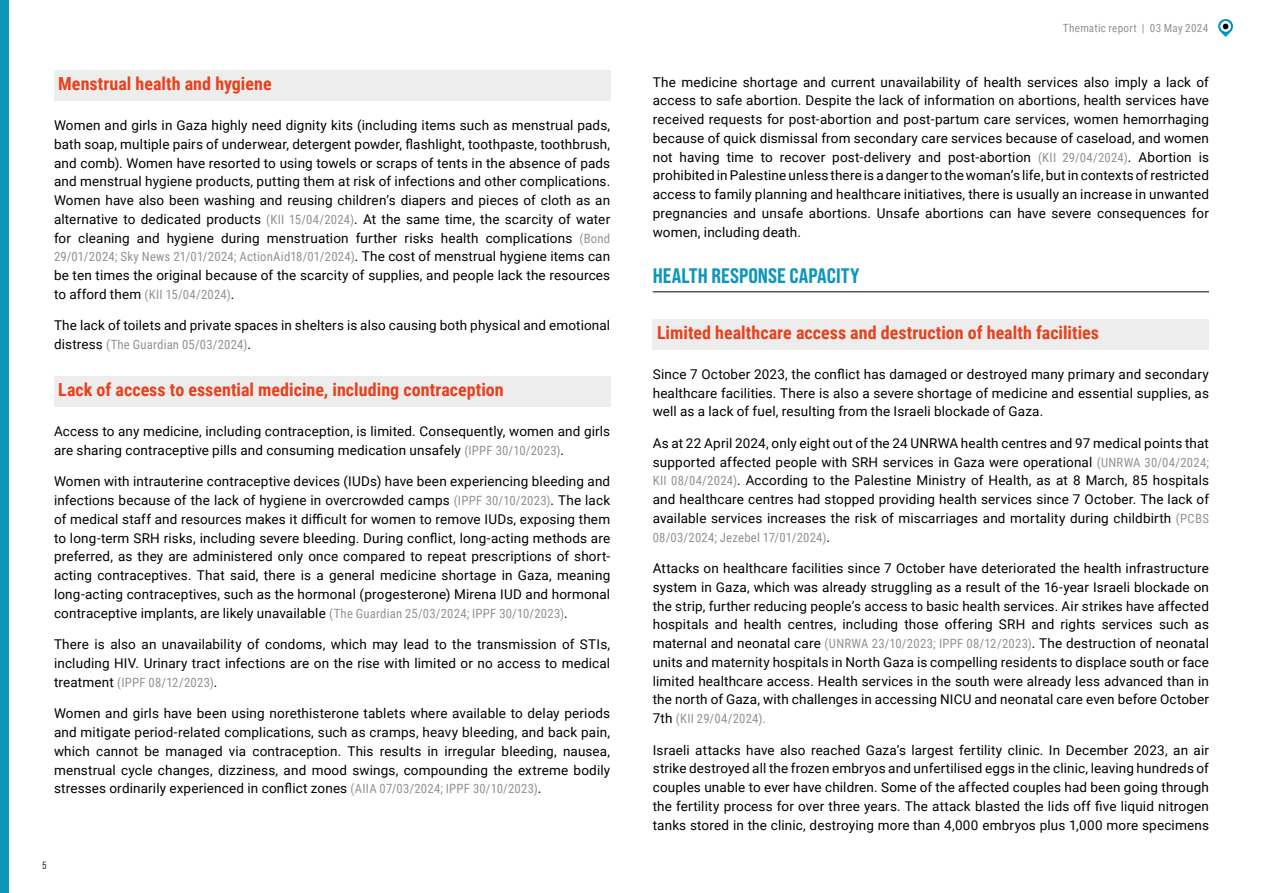
<style>
.page{position:relative;width:1263px;height:893px;background:#fff}
.page>*{position:absolute;margin:0;border:0;box-sizing:border-box;transform-origin:0 0}
.t1{font:21px "Bebas Neue Pro Semi Exp X Bold";color:#0c96ba}
.t2{font:700 18px "Roboto Condensed";color:#e7411d}
.t3{font:13.5px/18.8px "Roboto";letter-spacing:.01em;color:#000;text-align:justify}
.t4{font:12.75px "Roboto Condensed";letter-spacing:.015em;color:#929292}
.t5{font:11.25px "Roboto Condensed";letter-spacing:.02em;color:#929292}
.t6{font:10.5px "Bebas Neue Pro Middle";color:#000}
.s1{font-family:"Roboto Condensed";font-size:12.75px;color:#929292}
.s2{font-family:"Roboto";font-size:13.5px;color:#000}
</style>
<div class="page">
<svg style="left:1218px;top:19px;width:15px;height:18px"></svg>
<div style="left:0;top:0;width:9px;height:893px;background:#0c96ba"></div>
<div style="left:54px;top:70px;width:556px;height:31px;background:#ededed"></div>
<div style="left:54px;top:376px;width:556px;height:31px;background:#ededed"></div>
<hr style="left:653px;top:292px;width:556px;height:1px;background:#000">
<div style="left:653px;top:319px;width:556px;height:31px;background:#ededed"></div>
<h2 class="t2" style="left:58px;top:71px;width:215px">Menstrual health and hygiene</h2>
<p class="t3" style="left:54px;top:115px;width:558px">Women and girls in Gaza highly need dignity kits (including items such as menstrual pads, bath soap, multiple pairs of underwear, detergent powder, flashlight, toothpaste, toothbrush, and comb). Women have resorted to using towels or scraps of tents in the absence of pads and menstrual hygiene products, putting them at risk of infections and other complications.<br>Women have also been washing and reusing children’s diapers and pieces of cloth as an alternative to dedicated products <span class="s1">(KII 15/04/2024)</span>. At the same time, the scarcity of water for cleaning and hygiene during menstruation further risks health complications <span class="s1">(Bond</span></p>
<p class="t4" style="left:54px;top:248px;width:558px">29/01/2024; Sky News 21/01/2024; ActionAid18/01/2024)<span class="s2">. The cost of menstrual hygiene items can</span></p>
<p class="t3" style="left:54px;top:265px;width:558px">be ten times the original because of the scarcity of supplies, and people lack the resources</p>
<p class="t4" style="left:54px;top:285px;width:182px"><span class="s2">to afford them</span> (KII 15/04/2024)<span class="s2">.</span></p>
<p class="t3" style="left:54px;top:316px;width:558px">The lack of toilets and private spaces in shelters is also causing both physical and emotional</p>
<p class="t4" style="left:54px;top:336px;width:199px"><span class="s2">distress</span> (The Guardian 05/03/2024)<span class="s2">.</span></p>
<h2 class="t2" style="left:58px;top:377px;width:447px">Lack of access to essential medicine, including contraception</h2>
<p class="t3" style="left:54px;top:421px;width:558px">Access to any medicine, including contraception, is limited. Consequently, women and girls are sharing contraceptive pills and consuming medication unsafely <span class="s1">(IPPF 30/10/2023)</span>.</p>
<p class="t3" style="left:54px;top:472px;width:558px">Women with intrauterine contraceptive devices (IUDs) have been experiencing bleeding and infections because of the lack of hygiene in overcrowded camps <span class="s1">(IPPF 30/10/2023)</span>. The lack of medical staff and resources makes it difficult for women to remove IUDs, exposing them to long-term SRH risks, including severe bleeding. During conflict, long-acting methods are preferred, as they are administered only once compared to repeat prescriptions of short&shy;acting contraceptives. That said, there is a general medicine shortage in Gaza, meaning long-acting contraceptives, such as the hormonal (progesterone) Mirena IUD and hormonal contraceptive implants, are likely unavailable <span class="s1">(The Guardian 25/03/2024; IPPF 30/10/2023)</span>.</p>
<p class="t3" style="left:54px;top:635px;width:558px">There is also an unavailability of condoms, which may lead to the transmission of STIs, including HIV. Urinary tract infections are on the rise with limited or no access to medical</p>
<p class="t4" style="left:54px;top:673px;width:165px"><span class="s2">treatment</span> (IPPF 08/12/2023)<span class="s2">.</span></p>
<p class="t3" style="left:54px;top:704px;width:558px">Women and girls have been using norethisterone tablets where available to delay periods and mitigate period-related complications, such as cramps, heavy bleeding, and back pain, which cannot be managed via contraception. This results in irregular bleeding, nausea, menstrual cycle changes, dizziness, and mood swings, compounding the extreme bodily stresses ordinarily experienced in conflict zones <span class="s1">(AIIA 07/03/2024; IPPF 30/10/2023)</span>.</p>
<p class="t6" style="left:43px;top:859px;width:5px">5</p>
<p class="t5" style="left:1063px;top:20px;width:147px">Thematic report | 03 May 2024</p>
<p class="t3" style="left:653px;top:72px;width:558px">The medicine shortage and current unavailability of health services also imply a lack of access to safe abortion. Despite the lack of information on abortions, health services have received requests for post-abortion and post-partum care services, women hemorrhaging because of quick dismissal from secondary care services because of caseload, and women not having time to recover post-delivery and post-abortion <span class="s1">(KII 29/04/2024)</span>. Abortion is prohibited in Palestine unless there is a danger to the woman’s life, but in contexts of restricted access to family planning and healthcare initiatives, there is usually an increase in unwanted pregnancies and unsafe abortions. Unsafe abortions can have severe consequences for women, including death.</p>
<h1 class="t1" style="left:653px;top:263px;width:208px">HEALTH RESPONSE CAPACITY</h1>
<h2 class="t2" style="left:657px;top:320px;width:443px">Limited healthcare access and destruction of health facilities</h2>
<p class="t3" style="left:653px;top:364px;width:558px">Since 7 October 2023, the conflict has damaged or destroyed many primary and secondary healthcare facilities. There is also a severe shortage of medicine and essential supplies, as well as a lack of fuel, resulting from the Israeli blockade of Gaza.</p>
<p class="t3" style="left:653px;top:433px;width:558px">As at 22 April 2024, only eight out of the 24 UNRWA health centres and 97 medical points that supported affected people with SRH services in Gaza were operational <span class="s1">(UNRWA 30/04/2024; KII 08/04/2024)</span>. According to the Palestine Ministry of Health, as at 8 March, 85 hospitals and healthcare centres had stopped providing health services since 7 October. The lack of available services increases the risk of miscarriages and mortality during childbirth <span class="s1">(PCBS</span></p>
<p class="t4" style="left:653px;top:528px;width:179px">08/03/2024; Jezebel 17/01/2024)<span class="s2">.</span></p>
<p class="t3" style="left:653px;top:558px;width:558px">Attacks on healthcare facilities since 7 October have deteriorated the health infrastructure system in Gaza, which was already struggling as a result of the 16-year Israeli blockade on the strip, further reducing people’s access to basic health services. Air strikes have affected hospitals and health centres, including those offering SRH and rights services such as maternal and neonatal care <span class="s1">(UNRWA 23/10/2023; IPPF 08/12/2023)</span>. The destruction of neonatal units and maternity hospitals in North Gaza is compelling residents to displace south or face limited healthcare access. Health services in the south were already less advanced than in the north of Gaza, with challenges in accessing NICU and neonatal care even before October</p>
<p class="t4" style="left:653px;top:710px;width:115px"><span class="s2">7th</span> (KII 29/04/2024).</p>
<p class="t3" style="left:653px;top:740px;width:558px">Israeli attacks have also reached Gaza’s largest fertility clinic. In December 2023, an air strike destroyed all the frozen embryos and unfertilised eggs in the clinic, leaving hundreds of couples unable to ever have children. Some of the affected couples had been going through the fertility process for over three years. The attack blasted the lids off five liquid nitrogen tanks stored in the clinic, destroying more than 4,000 embryos plus 1,000 more specimens</p>
</div>
